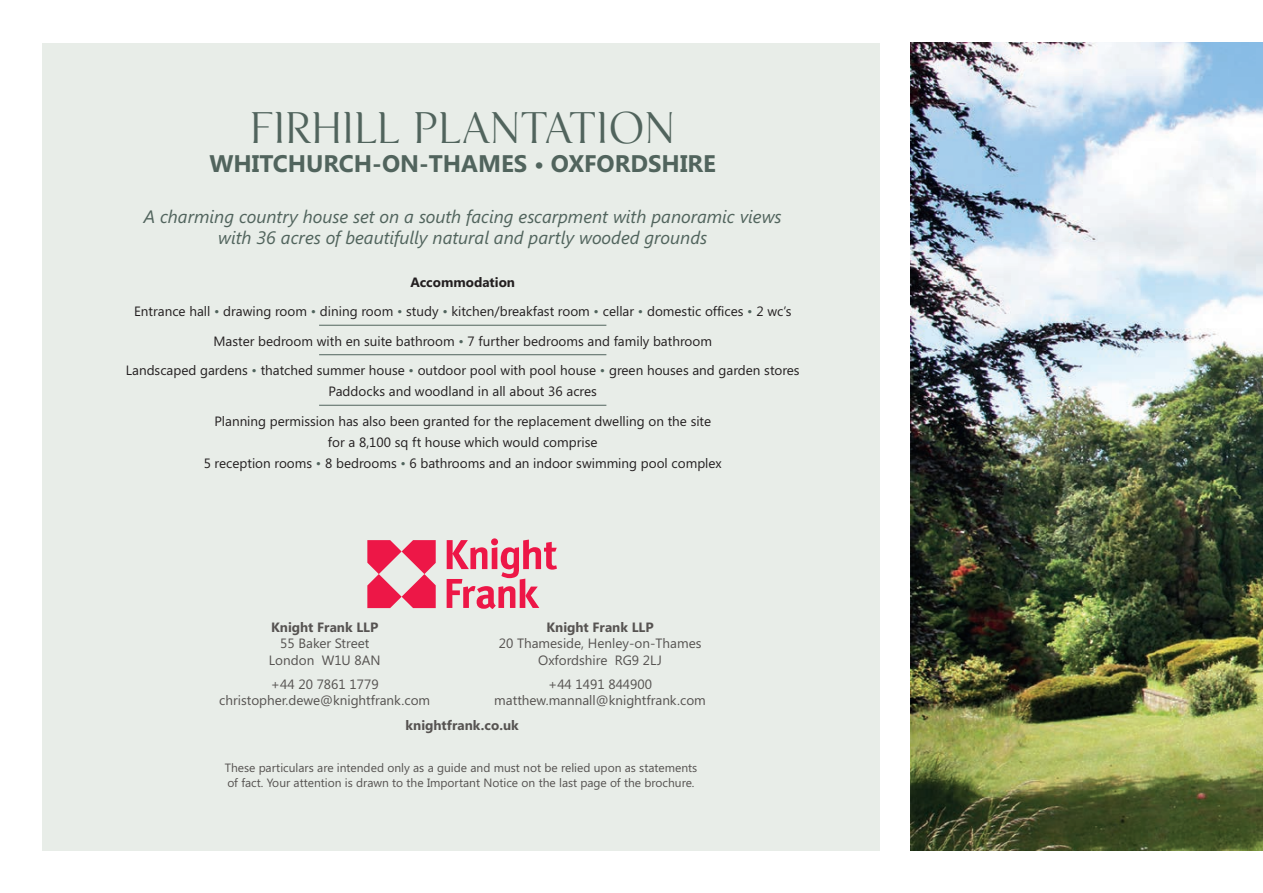
<style>
.page{position:relative;width:1263px;height:893px;background:#fff}
.page>*{position:absolute;margin:0;border:0;box-sizing:border-box;transform-origin:0 0}
.t1{font:39px "KF Display";color:#51645d}
.t2{font:700 24px "Segoe UI";color:#51645d}
.t3{font:italic 18px/21.6px "Segoe UI";color:#51645d;text-align:center}
.t4{font:13.5px/29.5px "Segoe UI";color:#231f20;text-align:center}
.t5{font:13.5px/16.2px "Segoe UI";color:#565351;text-align:center}
.t6{font:700 13.5px "Segoe UI";color:#565351}
.t7{font:12px/15px "Segoe UI";color:#565351}
.s1{font-weight:700}
.s2{color:#51645d}
</style>
<div class="page">
<div style="left:43px;top:43px;width:837px;height:807px;background:#e8ede8"></div>
<hr style="left:319px;top:325px;width:287px;height:1px;background:#51645d">
<hr style="left:319px;top:354px;width:287px;height:1px;background:#51645d">
<hr style="left:319px;top:405px;width:287px;height:1px;background:#51645d">
<svg style="left:367px;top:540px;width:69px;height:68px"></svg>
<svg style="left:447px;top:540px;width:110px;height:69px"></svg>
<img style="left:910px;top:43px;width:353px;height:807px">
<h1 class="t1" style="left:250px;top:106px;width:427px">FIRHILL PLANTATION</h1>
<h2 class="t2" style="left:209px;top:147px;width:508px">Whitchurch-on-Thames • Oxfordshire</h2>
<h3 class="t3" style="left:144px;top:205px;width:639px">A charming country house set on a south facing escarpment with panoramic views with 36 acres of beautifully natural and partly wooded grounds</h3>
<p class="t4" style="left:126px;top:267px;width:675px"><span class="s1">Accommodation<br></span>Entrance hall <span class="s2">•</span> drawing room <span class="s2">•</span> dining room <span class="s2">•</span> study <span class="s2">•</span> kitchen/breakfast room <span class="s2">•</span> cellar <span class="s2">•</span> domestic offices <span class="s2">•</span> 2 wc’s Master bedroom with en suite bathroom <span class="s2">•</span> 7 further bedrooms and family bathroom<br>Landscaped gardens <span class="s2">•</span> thatched summer house <span class="s2">•</span> outdoor pool with pool house <span class="s2">•</span> green houses and garden stores</p>
<p class="t4" style="left:214px;top:376px;width:498px">Paddocks and woodland in all about 36 acres<br>Planning permission has also been granted for the replacement dwelling on the site</p>
<p class="t4" style="left:204px;top:431px;width:520px;line-height:21px">for a 8,100 sq ft house which would comprise<br>5 reception rooms <span class="s2">•</span> 8 bedrooms <span class="s2">•</span> 6 bathrooms and an indoor swimming pool complex</p>
<p class="t6" style="left:271px;top:618px;width:109px">Knight Frank LLP</p>
<p class="t5" style="left:269px;top:635px;width:113px">55 Baker Street<br>London W1U 8AN</p>
<p class="t5" style="left:219px;top:676px;width:212px">+44 20 7861 1779 christopher.dewe@knightfrank.com</p>
<p class="t6" style="left:546px;top:618px;width:109px">Knight Frank LLP</p>
<p class="t5" style="left:499px;top:635px;width:204px">20 Thameside, Henley-on-Thames<br>Oxfordshire RG9 2LJ</p>
<p class="t5" style="left:494px;top:676px;width:213px">+44 1491 844900 matthew.mannall@knightfrank.com</p>
<p class="t6" style="left:406px;top:715px;width:115px">knightfrank.co.uk</p>
<p class="t7" style="left:225px;top:760px;width:474px">These particulars are intended only as a guide and must not be relied upon as statements of fact. Your attention is drawn to the Important Notice on the last page of the brochure.</p>
</div>
